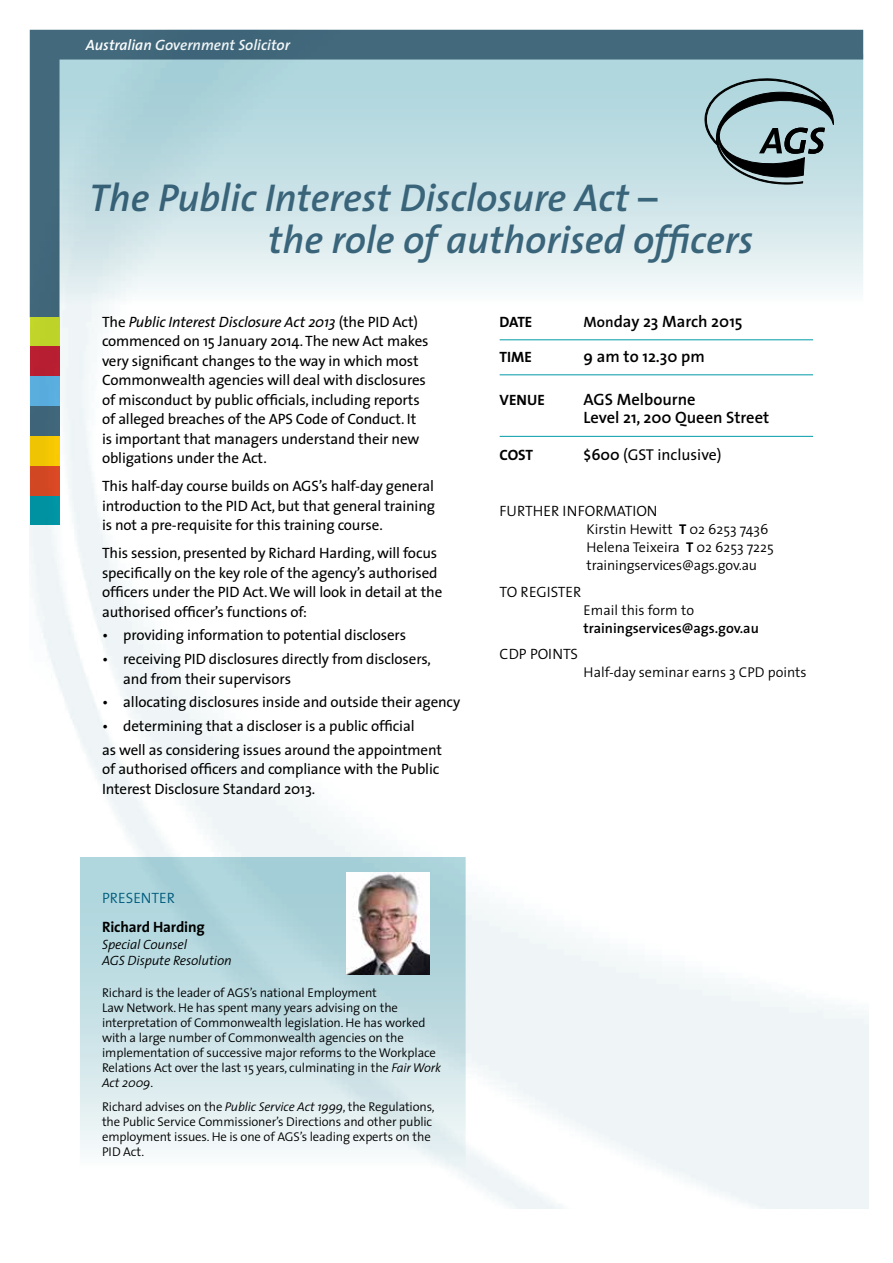
<style>
.page{position:relative;width:893px;height:1263px;background:#fff}
.page>*{position:absolute;margin:0;border:0;box-sizing:border-box;transform-origin:0 0}
.t1{font:italic 600 39px/42px "The Sans";color:#39647a}
.t2{font:600 16.5px/18px "The Sans";color:#000}
.t3{font:15.75px "The Sans";color:#000}
.t4{font:15px/19.5px "The Sans";letter-spacing:-.01em;color:#000}
.t5{font:300 15px "The Sans";color:#000}
.t6{font:700 15px "The Sans";letter-spacing:-.01em;color:#000}
.t7{font:italic 600 15px "The Sans";color:#fff}
.t8{font:300 15px "The Sans";color:#005d7e}
.t9{font:300 14.25px/18px "The Sans";color:#000}
.t10{font:600 14.25px "The Sans";color:#000}
.t11{font:italic 300 13.5px/16.5px "The Sans";letter-spacing:-.01em;color:#000}
.t12{font:300 12.75px/15px "The Sans";letter-spacing:-.01em;color:#000}
.s1{font-style:italic}
.s2{font-size:15px}
.s3{font-weight:600}
.s4{font-weight:700}
</style>
<div class="page">
<img style="left:30px;top:30px;width:838px;height:1179px">
<img style="left:346px;top:872px;width:83px;height:102px">
<p class="t7" style="left:86px;top:33px;width:206px">Australian Government Solicitor</p>
<h1 class="t1" style="left:268px;top:176px;width:487px;text-indent:-179px">The Public Interest Disclosure Act –<br>the role of authorised officers</h1>
<p class="t4" style="left:102px;top:311px;width:328px">The <span class="s1">Public Interest Disclosure Act 2013</span> (the PID Act) commenced on 15 January 2014. The new Act makes very significant changes to the way in which most Commonwealth agencies will deal with disclosures of misconduct by public officials, including reports of alleged breaches of the APS Code of Conduct. It is important that managers understand their new obligations under the Act.</p>
<p class="t4" style="left:102px;top:476px;width:335px;text-align:justify">This half-day course builds on AGS’s half-day general introduction to the PID Act, but that general training is not a pre-requisite for this training course.</p>
<p class="t4" style="left:102px;top:543px;width:342px">This session, presented by Richard Harding, will focus specifically on the key role of the agency’s authorised officers under the PID Act. We will look in detail at the authorised officer’s functions of:</p>
<p class="t4" style="left:102px;top:625px;width:305px">• providing information to potential disclosers</p>
<p class="t4" style="left:123px;top:649px;width:309px;text-indent:-21px">• receiving PID disclosures directly from disclosers, and from their supervisors</p>
<p class="t4" style="left:102px;top:692px;width:360px">• allocating disclosures inside and outside their agency</p>
<p class="t4" style="left:102px;top:714px;width:341px;line-height:23.7px">• determining that a discloser is a public official<br>as well as considering issues around the appointment</p>
<p class="t4" style="left:102px;top:759px;width:339px">of authorised officers and compliance with the Public<br>Interest Disclosure Standard 2013.</p>
<p class="t8" style="left:102px;top:885px;width:75px">PRESENTER</p>
<p class="t6" style="left:102px;top:914px;width:104px">Richard Harding</p>
<p class="t11" style="left:102px;top:935px;width:131px">Special Counsel<br>AGS Dispute Resolution</p>
<p class="t12" style="left:102px;top:985px;width:340px">Richard is the leader of AGS’s national Employment<br>Law Network. He has spent many years advising on the interpretation of Commonwealth legislation. He has worked with a large number of Commonwealth agencies on the implementation of successive major reforms to the Workplace Relations Act over the last 15 years, culminating in the <span class="s1">Fair Work Act 2009</span>.</p>
<p class="t12" style="left:102px;top:1098px;width:334px">Richard advises on the <span class="s1">Public Service Act 1999</span>, the Regulations, the Public Service Commissioner’s Directions and other public employment issues. He is one of AGS’s leading experts on the PID Act.</p>
<p class="t6" style="left:500px;top:309px;width:34px">DATE</p>
<p class="t2" style="left:584px;top:312px;width:160px"><span class="s2">Mon</span>day 23 March 2015</p>
<p class="t6" style="left:500px;top:344px;width:34px">TIME</p>
<p class="t2" style="left:584px;top:347px;width:123px">9 am to 12.30 pm</p>
<p class="t6" style="left:500px;top:388px;width:47px">VENUE</p>
<p class="t2" style="left:584px;top:390px;width:187px">AGS Melbourne<br>Level 21, 200 Queen Street</p>
<p class="t6" style="left:500px;top:442px;width:35px">COST</p>
<p class="t3" style="left:584px;top:441px;width:139px"><span class="s3">$600</span> (GST inclusive)</p>
<p class="t5" style="left:500px;top:498px;width:159px">FURTHER INFORMATION</p>
<p class="t9" style="left:587px;top:520px;width:189px">Kirstin Hewitt <span class="s4">T</span> 02 6253 7436<br>Helena Teixeira <span class="s4">T</span> 02 6253 7225 trainingservices@ags.gov.au</p>
<p class="t5" style="left:500px;top:579px;width:83px">TO REGISTER</p>
<p class="t9" style="left:584px;top:600px;width:112px">Email this form to</p>
<p class="t10" style="left:584px;top:616px;width:177px">trainingservices@ags.gov.au</p>
<p class="t5" style="left:500px;top:641px;width:80px">CDP POINTS</p>
<p class="t9" style="left:584px;top:663px;width:224px">Half-day seminar earns 3 CPD points</p>
</div>
